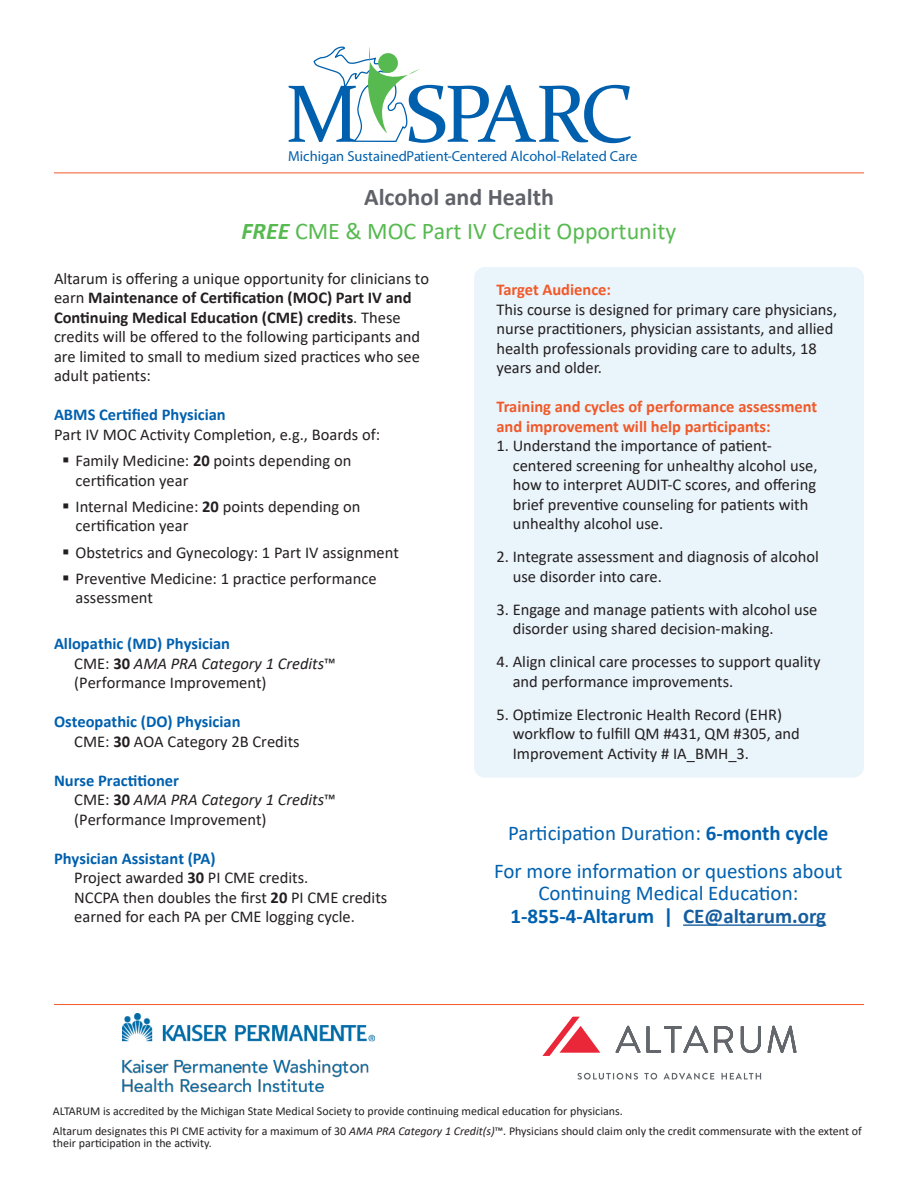
<style>
.page{position:relative;width:918px;height:1188px;background:#fff}
.page>*{position:absolute;margin:0;border:0;box-sizing:border-box;transform-origin:0 0}
.t1{font:24px "Calibri";color:#57ba50}
.t2{font:700 24px "Calibri";color:#5f6369}
.t3{font:21px/22.5px "Calibri";color:#0160ae;text-align:center}
.t4{font:700 21px "Calibri";color:#0160ae}
.t5{font:16.5px/19.5px "Calibri";color:#231f20}
.t6{font:700 16.5px "Calibri";color:#0160ae}
.t7{font:700 16.5px/19.5px "Calibri";color:#f15929}
.t8{font:14.55px "Myriad Pro";color:#0160ae}
.t9{font:12px/12px "Calibri";color:#231f20}
.s1{font-weight:700;font-style:italic}
.s2{font-weight:700}
.s3{font-style:italic}
.s4{color:#175d9e}
</style>
<div class="page">
<div style="left:474px;top:267px;width:390px;height:511px;background:#eaf4fb;border-radius:11px"></div>
<img style="left:123px;top:1013px;width:251px;height:80px">
<svg style="left:578px;top:1073px;width:60px;height:7px"></svg>
<svg style="left:644px;top:1073px;width:13px;height:7px"></svg>
<svg style="left:664px;top:1073px;width:50px;height:7px"></svg>
<svg style="left:721px;top:1073px;width:40px;height:6px"></svg>
<svg style="left:542px;top:1017px;width:58px;height:39px"></svg>
<svg style="left:615px;top:1026px;width:93px;height:27px"></svg>
<svg style="left:714px;top:1026px;width:19px;height:27px"></svg>
<svg style="left:741px;top:1026px;width:20px;height:27px"></svg>
<svg style="left:768px;top:1026px;width:28px;height:27px"></svg>
<hr style="left:54px;top:1004px;width:810px;height:1px;background:#f15929">
<hr style="left:54px;top:172px;width:810px;height:1px;background:#f15929">
<svg style="left:289px;top:46px;width:342px;height:97px"></svg>
<hr style="left:683px;top:924px;width:143px;height:2px;background:#175d9e">
<p class="t8" style="left:288px;top:147px;width:351px">Michigan Sustained Patient-Centered Alcohol-Related Care</p>
<p class="t2" style="left:364px;top:180px;width:191px">Alcohol and Health</p>
<p class="t1" style="left:242px;top:215px;width:436px"><span class="s1">FREE</span> CME &amp; MOC Part IV Credit Opportunity</p>
<p class="t5" style="left:54px;top:268px;width:377px">Altarum is offering a unique opportunity for clinicians to earn <span class="s2">Maintenance of Certification (MOC) Part IV and Continuing Medical Education (CME) credits</span>. These credits will be offered to the following participants and are limited to small to medium sized practices who see adult patients:</p>
<p class="t6" style="left:54px;top:403px;width:173px">ABMS Certified Physician</p>
<p class="t5" style="left:54px;top:424px;width:328px">Part IV MOC Activity Completion, e.g., Boards of:</p>
<p class="t5" style="left:76px;top:450px;width:277px">Family Medicine: <span class="s2">20</span> points depending on certification year</p>
<p class="t5" style="left:76px;top:496px;width:286px">Internal Medicine: <span class="s2">20</span> points depending on certification year</p>
<p class="t5" style="left:76px;top:542px;width:325px">Obstetrics and Gynecology: 1 Part IV assignment</p>
<p class="t5" style="left:76px;top:568px;width:303px">Preventive Medicine: 1 practice performance assessment</p>
<p class="t6" style="left:54px;top:632px;width:178px">Allopathic (MD) Physician</p>
<p class="t5" style="left:74px;top:653px;width:263px">CME: <span class="s2">30</span> <span class="s3">AMA PRA Category 1 Credits</span>™ (Performance Improvement)</p>
<p class="t6" style="left:54px;top:710px;width:188px">Osteopathic (DO) Physician</p>
<p class="t5" style="left:74px;top:731px;width:227px">CME: <span class="s2">30</span> AOA Category 2B Credits</p>
<p class="t6" style="left:54px;top:768px;width:127px">Nurse Practitioner</p>
<p class="t5" style="left:74px;top:789px;width:263px">CME: <span class="s2">30</span> <span class="s3">AMA PRA Category 1 Credits</span>™ (Performance Improvement)</p>
<p class="t6" style="left:54px;top:846px;width:163px">Physician Assistant (PA)</p>
<p class="t5" style="left:74px;top:867px;width:315px">Project awarded <span class="s2">30</span> PI CME credits.<br>NCCPA then doubles the first <span class="s2">20</span> PI CME credits earned for each PA per CME logging cycle.</p>
<p class="t7" style="left:496px;top:280px;width:116px">Target Audience:</p>
<p class="t5" style="left:496px;top:299px;width:342px">This course is designed for primary care physicians, nurse practitioners, physician assistants, and allied health professionals providing care to adults, 18 years and older.</p>
<p class="t7" style="left:496px;top:397px;width:322px">Training and cycles of performance assessment and improvement will help participants:</p>
<p class="t5" style="left:513px;top:436px;width:306px;text-indent:-16px">1. Understand the importance of patient&shy;centered screening for unhealthy alcohol use, how to interpret AUDIT-C scores, and offering brief preventive counseling for patients with unhealthy alcohol use.</p>
<p class="t5" style="left:513px;top:547px;width:308px;text-indent:-16px">2. Integrate assessment and diagnosis of alcohol use disorder into care.</p>
<p class="t5" style="left:513px;top:599px;width:306px;text-indent:-16px">3. Engage and manage patients with alcohol use disorder using shared decision-making.</p>
<p class="t5" style="left:513px;top:652px;width:309px;text-indent:-16px">4. Align clinical care processes to support quality and performance improvements.</p>
<p class="t5" style="left:513px;top:704px;width:289px;text-indent:-16px">5. Optimize Electronic Health Record (EHR) workflow to fulfill QM #431, QM #305, and<br>Improvement Activity # IA_BMH_3.</p>
<p class="t3" style="left:508px;top:822px;width:322px">Participation Duration: <span class="s2">6-month cycle</span></p>
<p class="t3" style="left:494px;top:859px;width:350px">For more information or questions about<br>Continuing Medical Education:</p>
<p class="t4" style="left:511px;top:901px;width:317px">1-855-4-Altarum | <span class="s4">CE@altarum.org</span></p>
<p class="t9" style="left:53px;top:1105px;width:571px">ALTARUM is accredited by the Michigan State Medical Society to provide continuing medical education for physicians.</p>
<p class="t9" style="left:53px;top:1124px;width:810px">Altarum designates this PI CME activity for a maximum of 30 <span class="s3">AMA PRA Category 1 Credit(s)</span>™. Physicians should claim only the credit commensurate with the extent of their participation in the activity.</p>
</div>
